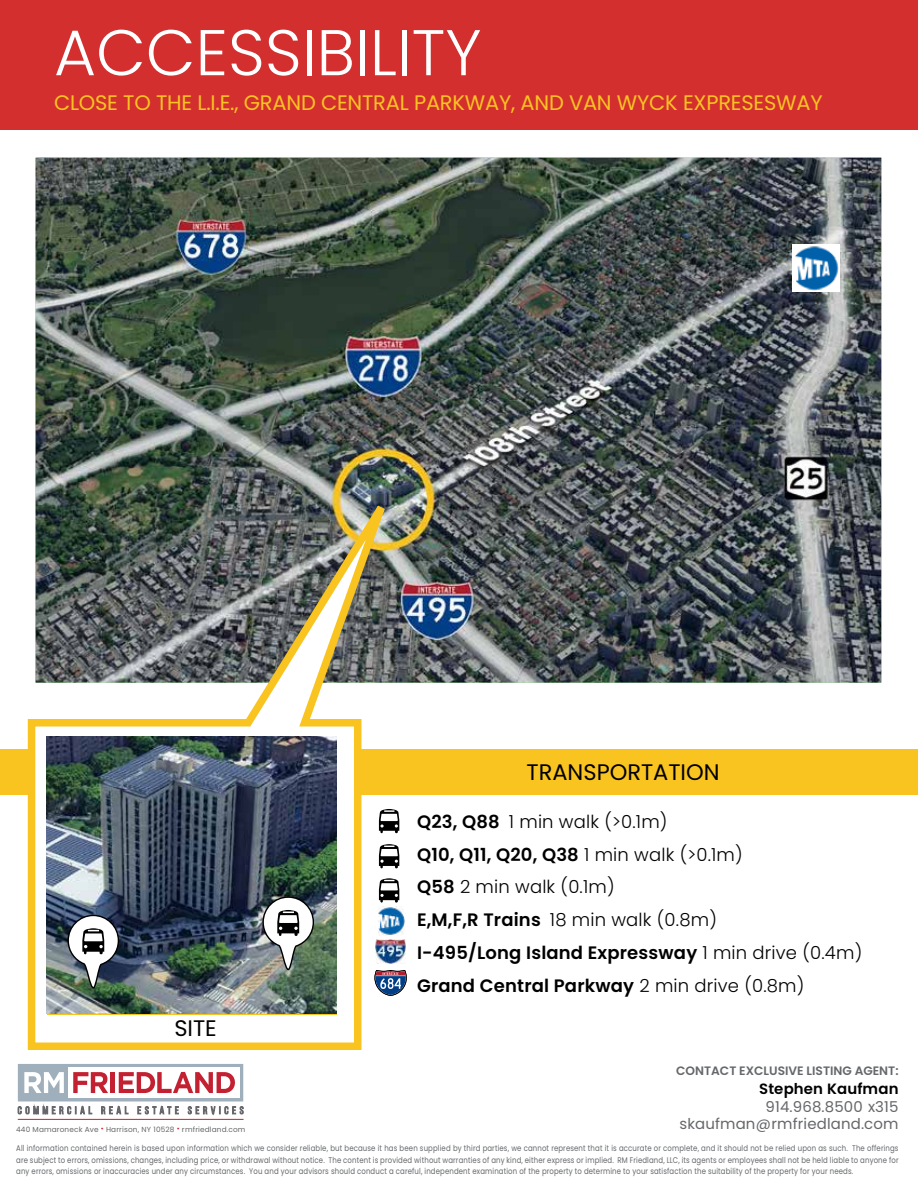
<style>
.page{position:relative;width:918px;height:1188px;background:#fff}
.page>*{position:absolute;margin:0;border:0;box-sizing:border-box;transform-origin:0 0}
.t1{font:300 64.5px "Poppins";color:#fff}
.t2{font:22.5px "Poppins";color:#000}
.t3{font:21px "Poppins";letter-spacing:-.01em;color:#f9c421}
.t4{font:300 18px/32.8px "Poppins";letter-spacing:.01em;color:#000}
.t5{font:14.85px/17.7px "Poppins";letter-spacing:.01em;color:#65676a;text-align:right}
.t6{font:600 14.85px "Poppins";letter-spacing:.01em;color:#000}
.t7{font:600 12.15px "Poppins";color:#65676a}
.t8{font:8.25px/11.2px "Poppins";letter-spacing:.02em;color:#65676a;text-align:justify;scale:.84 1}
.t9{font:7.35px "Poppins";letter-spacing:.02em;color:#65676a}
.s1{color:#c32032}
.s2{font-weight:600}
</style>
<div class="page">
<img style="left:36px;top:158px;width:845px;height:525px">
<div style="left:792px;top:244px;width:47px;height:48px;background:#fff"></div>
<img style="left:796px;top:246px;width:43px;height:45px">
<div style="left:0;top:749px;width:918px;height:46px;background:#f9c420"></div>
<img style="left:27px;top:444px;width:385px;height:606px">
<svg style="left:375px;top:970px;width:31px;height:26px"></svg>
<div style="left:0;top:0;width:918px;height:130px;background:#d32f2f"></div>
<img style="left:47px;top:737px;width:289px;height:276px">
<svg style="left:67px;top:914px;width:53px;height:75px"></svg>
<svg style="left:262px;top:896px;width:53px;height:75px"></svg>
<hr style="left:18px;top:1119px;width:226px;height:1px;background:#c32032">
<svg style="left:17px;top:1105px;width:75px;height:10px"></svg>
<svg style="left:101px;top:1105px;width:28px;height:9px"></svg>
<svg style="left:137px;top:1105px;width:42px;height:10px"></svg>
<svg style="left:188px;top:1106px;width:56px;height:10px"></svg>
<div style="left:18px;top:1064px;width:225px;height:37px;background:#9fafbc"></div>
<svg style="left:24px;top:1072px;width:40px;height:21px"></svg>
<div style="left:69px;top:1067px;width:171px;height:31px;background:#fff"></div>
<svg style="left:73px;top:1072px;width:35px;height:21px"></svg>
<div style="left:110px;top:1072px;width:5px;height:21px;background:#c32032"></div>
<svg style="left:119px;top:1072px;width:116px;height:21px"></svg>
<h1 class="t1" style="left:54px;top:15px;width:429px">ACCESSIBILITY</h1>
<h3 class="t3" style="left:54px;top:90px;width:770px">CLOSE TO THE L.I.E., GRAND CENTRAL PARKWAY, AND VAN WYCK EXPRESESWAY</h3>
<h2 class="t2" style="left:527px;top:759px;width:194px">TRANSPORTATION</h2>
<h2 class="t2" style="left:174px;top:1015px;width:44px">SITE</h2>
<p class="t9" style="left:16px;top:1125px;width:231px">440 Mamaroneck Ave <span class="s1">•</span> Harrison, NY 10528 <span class="s1">•</span> rmfriedland.com</p>
<h3 class="t4" style="left:417px;top:805px;width:447px"><span class="s2">Q23, Q88</span> 1 min walk (&gt;0.1m)<br><span class="s2">Q10, Q11, Q20, Q38</span> 1 min walk (&gt;0.1m)<br><span class="s2">Q58</span> 2 min walk (0.1m)<br><span class="s2">E,M,F,R Trains</span> 18 min walk (0.8m)<br><span class="s2">I-495/Long Island Expressway</span> 1 min drive (0.4m)<br><span class="s2">Grand Central Parkway</span> 2 min drive (0.8m)</h3>
<h3 class="t7" style="left:676px;top:1064px;width:224px">CONTACT EXCLUSIVE LISTING AGENT:</h3>
<h3 class="t6" style="left:759px;top:1080px;width:141px">Stephen Kaufman</h3>
<h3 class="t5" style="left:679px;top:1098px;width:221px">914.968.8500 x315 skaufman@rmfriedland.com</h3>
<p class="t8" style="left:16px;top:1143px;width:1052px">All information contained herein is based upon information which we consider reliable, but because it has been supplied by third parties, we cannot represent that it is accurate or complete, and it should not be relied upon as such. The offerings are subject to errors, omissions, changes, including price, or withdrawal without notice. The content is provided without warranties of any kind, either express or implied. RM Friedland, LLC, its agents or employees shall not be held liable to anyone for any errors, omissions or inaccuracies under any circumstances. You and your advisors should conduct a careful, independent examination of the property to determine to your satisfaction the suitability of the property for your needs.</p>
</div>
